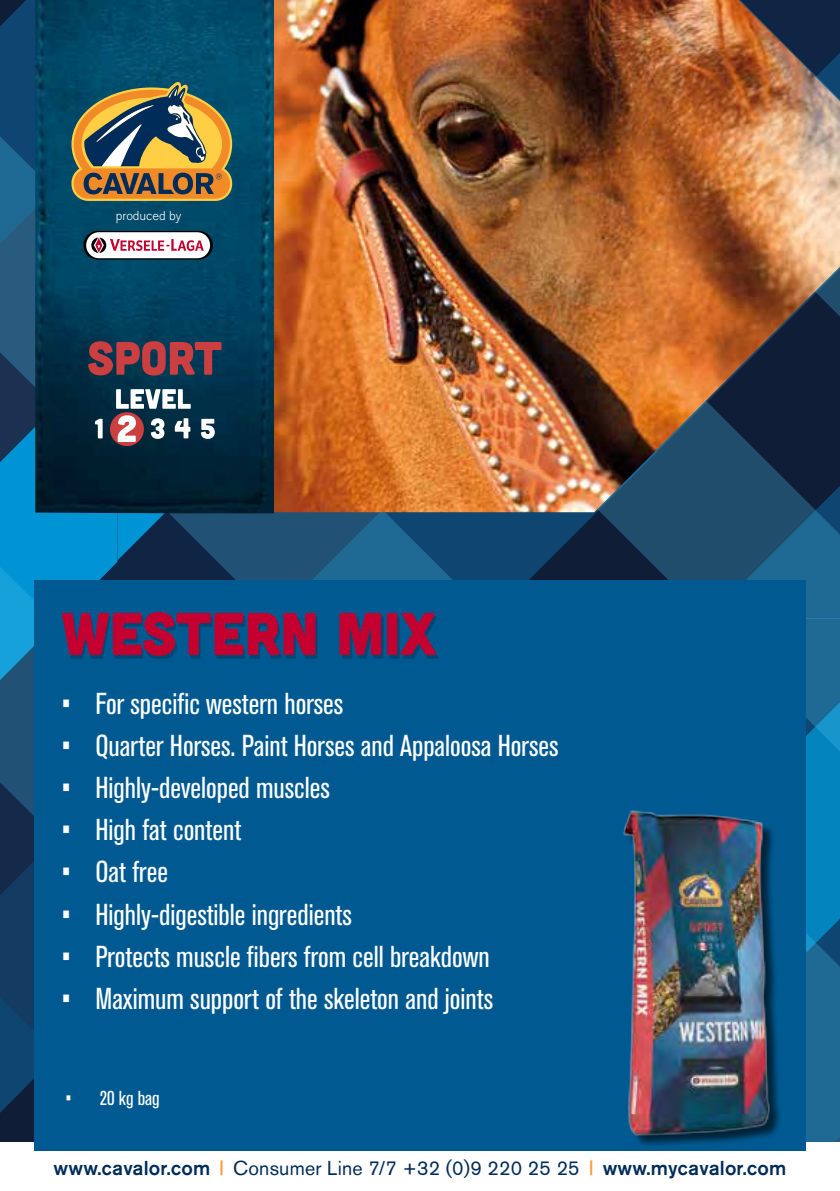
<style>
.page{position:relative;width:840px;height:1191px;background:#fff}
.page>*{position:absolute;margin:0;border:0;box-sizing:border-box;transform-origin:0 0}
.t1{font:60px "Cubano";color:#c3002f}
.t2{font:condensed 30px "Akzidenz Grotesk Std";color:#fff}
.t3{font:500 20px "Akzidenz Grotesk Std";letter-spacing:.01em;color:#002c5a}
.t4{font:condensed 20px "Akzidenz Grotesk Std";color:#fff}
.t5{font:300 12.8px "Akzidenz Grotesk Std";color:#fff}
.s1{font-family:"Trade Gothic LT Std Bd Cn 20";font-weight:400;color:#f93}
.s2{font-weight:400}
</style>
<div class="page">
<svg style="left:120px;top:512px;width:719px;height:106px"></svg>
<img style="left:274px;top:0;width:565px;height:512px">
<svg style="left:0;top:0;width:35px;height:202px;fill:#0e4571"></svg>
<svg style="left:0;top:202px;width:120px;height:939px"></svg>
<img style="left:35px;top:0;width:239px;height:513px">
<svg style="left:88px;top:341px;width:133px;height:34px"></svg>
<svg style="left:116px;top:389px;width:75px;height:20px"></svg>
<div style="left:110px;top:412px;width:34px;height:34px;background:#cb3f41;border-radius:50%"></div>
<svg style="left:95px;top:419px;width:7px;height:19px"></svg>
<svg style="left:118px;top:415px;width:18px;height:27px"></svg>
<svg style="left:151px;top:418px;width:13px;height:21px"></svg>
<svg style="left:175px;top:418px;width:15px;height:20px"></svg>
<svg style="left:201px;top:419px;width:14px;height:20px"></svg>
<svg style="left:71px;top:82px;width:161px;height:119px"></svg>
<svg style="left:83px;top:231px;width:130px;height:28px"></svg>
<div style="left:34px;top:580px;width:771px;height:571px;background:#005a91"></div>
<div style="left:64px;top:615px;width:374px;height:44px;background:#000;opacity:.2"></div>
<img style="left:623px;top:746px;width:216px;height:405px">
<p class="t5" style="left:116px;top:209px;width:67px">produced by</p>
<h1 class="t1" style="left:61px;top:595px;width:376px">WESTERN MIX</h1>
<p class="t2" style="left:61px;top:687px;width:283px">• For specific western horses</p>
<p class="t2" style="left:61px;top:729px;width:498px">• Quarter Horses. Paint Horses and Appaloosa Horses</p>
<p class="t2" style="left:61px;top:771px;width:270px">• Highly-developed muscles</p>
<p class="t2" style="left:61px;top:813px;width:181px">• High fat content</p>
<p class="t2" style="left:61px;top:855px;width:108px">• Oat free</p>
<p class="t2" style="left:61px;top:897px;width:292px">• Highly-digestible ingredients</p>
<p class="t2" style="left:61px;top:939px;width:430px">• Protects muscle fibers from cell breakdown</p>
<p class="t2" style="left:61px;top:981px;width:433px">• Maximum support of the skeleton and joints</p>
<p class="t4" style="left:65px;top:1087px;width:96px">• 20 kg bag</p>
<p class="t3" style="left:54px;top:1156px;width:733px">www.cavalor.com <span class="s1">|</span> <span class="s2">Consumer Line 7/7 +32 (0)9 220 25 25</span> <span class="s1">|</span> www.mycavalor.com</p>
</div>
